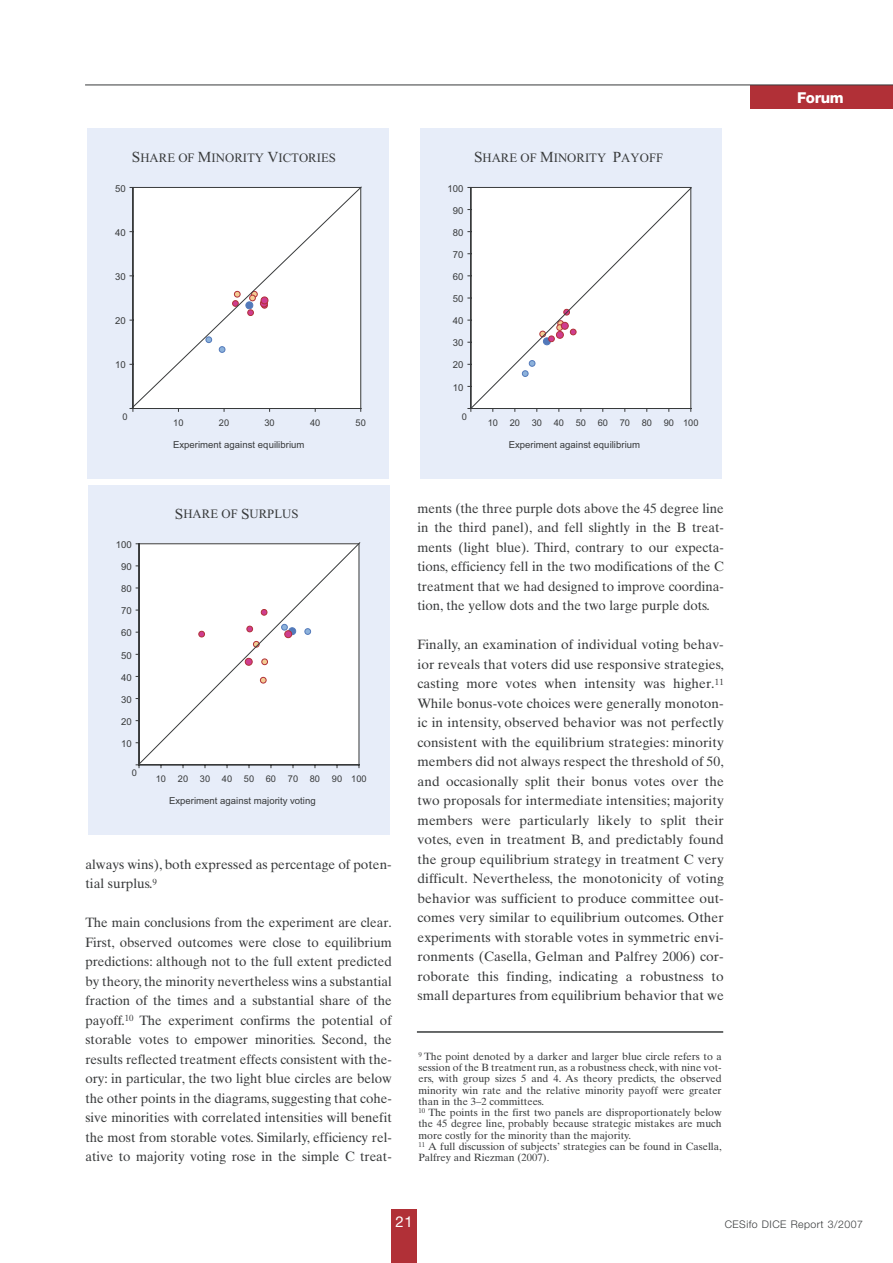
<style>
.page{position:relative;width:893px;height:1263px;background:#fff}
.page>*{position:absolute;margin:0;border:0;box-sizing:border-box;transform-origin:0 0}
.t1{font:800 15px "Helvetica Neue LT Std";letter-spacing:-.025em;color:#fff}
.t2{font:15px "Helvetica Neue LT Std";color:#fff}
.t3{font:13.5px/19.5px "Times Ten";color:#383a3b;text-align:justify}
.t4{font:12.75px "Times New Roman";color:#383a3b}
.t5{font:10.5px/11.2px "Times Ten";color:#383a3b}
.t6{font:300 10.5px "Helvetica Neue";letter-spacing:.045em;color:#383a3b}
.t7{font:9.6px "Arial";letter-spacing:.005em;color:#383a3b}
.t8{font:9.3px "Arial";color:#383a3b}
.s1{font-size:15.3px}
</style>
<div class="page">
<div style="left:391px;top:1209px;width:26px;height:54px;background:#b13037"></div>
<div style="left:750px;top:85px;width:142px;height:24px;background:#b13037"></div>
<hr style="left:85px;top:85px;width:807px;height:1px;background:#383a3b">
<div style="left:85px;top:128px;width:306px;height:352px;background:linear-gradient(to bottom,#f3f6fc,#f3f6fc)"></div>
<div style="left:88px;top:129px;width:301px;height:350px;background:#e7edf9"></div>
<svg style="left:130px;top:187px;width:231px;height:225px"></svg>
<div style="left:132px;top:186px;width:230px;height:222px;background:#fff"></div>
<div style="left:417px;top:128px;width:306px;height:352px;background:linear-gradient(to bottom,#f3f6fc,#f3f6fc)"></div>
<div style="left:420px;top:129px;width:301px;height:350px;background:#e7edf9"></div>
<div style="left:470px;top:187px;width:222px;height:222px;background:#fff"></div>
<div style="left:88px;top:485px;width:302px;height:350px;background:#e7edf9"></div>
<svg style="left:136px;top:543px;width:223px;height:225px"></svg>
<div style="left:139px;top:542px;width:221px;height:222px;background:#fff"></div>
<hr style="left:417px;top:1031px;width:306px;height:2px;background:#383a3b">
<p class="t4" style="left:132px;top:153px;width:206px"><span class="s1">S</span>HARE OF <span class="s1">M</span>INORITY <span class="s1">V</span>ICTORIES</p>
<p class="t7" style="left:115px;top:183px;width:12px">50</p>
<p class="t7" style="left:115px;top:227px;width:12px">40</p>
<p class="t7" style="left:115px;top:271px;width:12px">30</p>
<p class="t7" style="left:115px;top:315px;width:12px">20</p>
<p class="t7" style="left:115px;top:360px;width:12px">10</p>
<p class="t8" style="left:122px;top:412px;width:7px">0</p>
<p class="t8" style="left:173px;top:417px;width:12px">10</p>
<p class="t8" style="left:219px;top:417px;width:12px">20</p>
<p class="t8" style="left:264px;top:417px;width:12px">30</p>
<p class="t8" style="left:310px;top:417px;width:12px">40</p>
<p class="t8" style="left:355px;top:417px;width:12px">50</p>
<p class="t7" style="left:173px;top:439px;width:133px">Experiment against equilibrium</p>
<p class="t7" style="left:116px;top:539px;width:18px">100</p>
<p class="t7" style="left:121px;top:561px;width:12px">90</p>
<p class="t7" style="left:121px;top:583px;width:12px">80</p>
<p class="t7" style="left:121px;top:605px;width:12px">70</p>
<p class="t7" style="left:121px;top:627px;width:12px">60</p>
<p class="t7" style="left:121px;top:650px;width:12px">50</p>
<p class="t7" style="left:121px;top:672px;width:12px">40</p>
<p class="t7" style="left:121px;top:694px;width:12px">30</p>
<p class="t7" style="left:121px;top:716px;width:12px">20</p>
<p class="t7" style="left:121px;top:738px;width:12px">10</p>
<p class="t8" style="left:132px;top:767px;width:7px">0</p>
<p class="t4" style="left:175px;top:510px;width:125px"><span class="s1">S</span>HARE OF <span class="s1">S</span>URPLUS</p>
<p class="t8" style="left:156px;top:774px;width:12px">10</p>
<p class="t8" style="left:178px;top:774px;width:12px">20</p>
<p class="t8" style="left:200px;top:774px;width:12px">30</p>
<p class="t8" style="left:222px;top:774px;width:12px">40</p>
<p class="t8" style="left:244px;top:774px;width:12px">50</p>
<p class="t8" style="left:266px;top:774px;width:12px">60</p>
<p class="t8" style="left:288px;top:774px;width:12px">70</p>
<p class="t8" style="left:310px;top:774px;width:12px">80</p>
<p class="t8" style="left:332px;top:774px;width:36px">90 100</p>
<p class="t7" style="left:169px;top:795px;width:148px">Experiment against majority voting</p>
<p class="t3" style="left:85px;top:856px;width:308px">always wins), both expressed as percentage of poten&shy;tial surplus.<sup>9</sup></p>
<p class="t3" style="left:85px;top:914px;width:308px">The main conclusions from the experiment are clear.<br>First, observed outcomes were close to equilibrium predictions: although not to the full extent predicted by theory, the minority nevertheless wins a substantial fraction of the times and a substantial share of the payoff.<sup>10</sup> The experiment confirms the potential of storable votes to empower minorities. Second, the results reflected treatment effects consistent with the&shy;ory: in particular, the two light blue circles are below the other points in the diagrams, suggesting that cohe&shy;sive minorities with correlated intensities will benefit the most from storable votes. Similarly, efficiency rel&shy;ative to majority voting rose in the simple C treat-</p>
<p class="t4" style="left:474px;top:153px;width:191px"><span class="s1">S</span>HARE OF <span class="s1">M</span>INORITY <span class="s1">P</span>AYOFF</p>
<p class="t7" style="left:447px;top:183px;width:18px">100</p>
<p class="t7" style="left:453px;top:205px;width:12px">90</p>
<p class="t7" style="left:453px;top:227px;width:12px">80</p>
<p class="t7" style="left:453px;top:249px;width:12px">70</p>
<p class="t7" style="left:453px;top:271px;width:12px">60</p>
<p class="t7" style="left:453px;top:293px;width:12px">50</p>
<p class="t7" style="left:453px;top:315px;width:12px">40</p>
<p class="t7" style="left:453px;top:337px;width:12px">30</p>
<p class="t7" style="left:453px;top:360px;width:12px">20</p>
<p class="t7" style="left:453px;top:382px;width:12px">10</p>
<p class="t8" style="left:462px;top:411px;width:7px">0</p>
<p class="t8" style="left:487px;top:417px;width:12px">10</p>
<p class="t8" style="left:509px;top:417px;width:12px">20</p>
<p class="t8" style="left:531px;top:417px;width:12px">30</p>
<p class="t8" style="left:553px;top:417px;width:12px">40</p>
<p class="t8" style="left:575px;top:417px;width:12px">50</p>
<p class="t8" style="left:597px;top:417px;width:12px">60</p>
<p class="t8" style="left:619px;top:417px;width:12px">70</p>
<p class="t8" style="left:641px;top:417px;width:12px">80</p>
<p class="t8" style="left:663px;top:417px;width:36px">90 100</p>
<p class="t7" style="left:508px;top:439px;width:133px">Experiment against equilibrium</p>
<p class="t3" style="left:417px;top:500px;width:308px">ments (the three purple dots above the 45 degree line in the third panel), and fell slightly in the B treat&shy;ments (light blue). Third, contrary to our expecta&shy;tions, efficiency fell in the two modifications of the C treatment that we had designed to improve coordina&shy;tion, the yellow dots and the two large purple dots.</p>
<p class="t3" style="left:417px;top:636px;width:308px">Finally, an examination of individual voting behav&shy;ior reveals that voters did use responsive strategies, casting more votes when intensity was higher.<sup>11<br></sup>While bonus-vote choices were generally monoton&shy;ic in intensity, observed behavior was not perfectly consistent with the equilibrium strategies: minority members did not always respect the threshold of 50, and occasionally split their bonus votes over the two proposals for intermediate intensities; majority members were particularly likely to split their votes, even in treatment B, and predictably found the group equilibrium strategy in treatment C very difficult. Nevertheless, the monotonicity of voting behavior was sufficient to produce committee out&shy;comes very similar to equilibrium outcomes. Other experiments with storable votes in symmetric envi&shy;ronments (Casella, Gelman and Palfrey 2006) cor&shy;roborate this finding, indicating a robustness to small departures from equilibrium behavior that we</p>
<p class="t5" style="left:418px;top:1052px;width:305px"><sup>9</sup> The point denoted by a darker and larger blue circle refers to a session of the B treatment run, as a robustness check, with nine vot&shy;ers, with group sizes 5 and 4. As theory predicts, the observed minority win rate and the relative minority payoff were greater than in the 3–2 committees.<br><sup>10</sup> The points in the first two panels are disproportionately below the 45 degree line, probably because strategic mistakes are much more costly for the minority than the majority.<br><sup>11</sup> A full discussion of subjects’ strategies can be found in Casella, Palfrey and Riezman (2007).</p>
<p class="t1" style="left:797px;top:92px;width:48px">Forum</p>
<p class="t2" style="left:395px;top:1216px;width:19px">21</p>
<p class="t6" style="left:724px;top:1221px;width:140px">CESifo DICE Report 3/2007</p>
</div>
